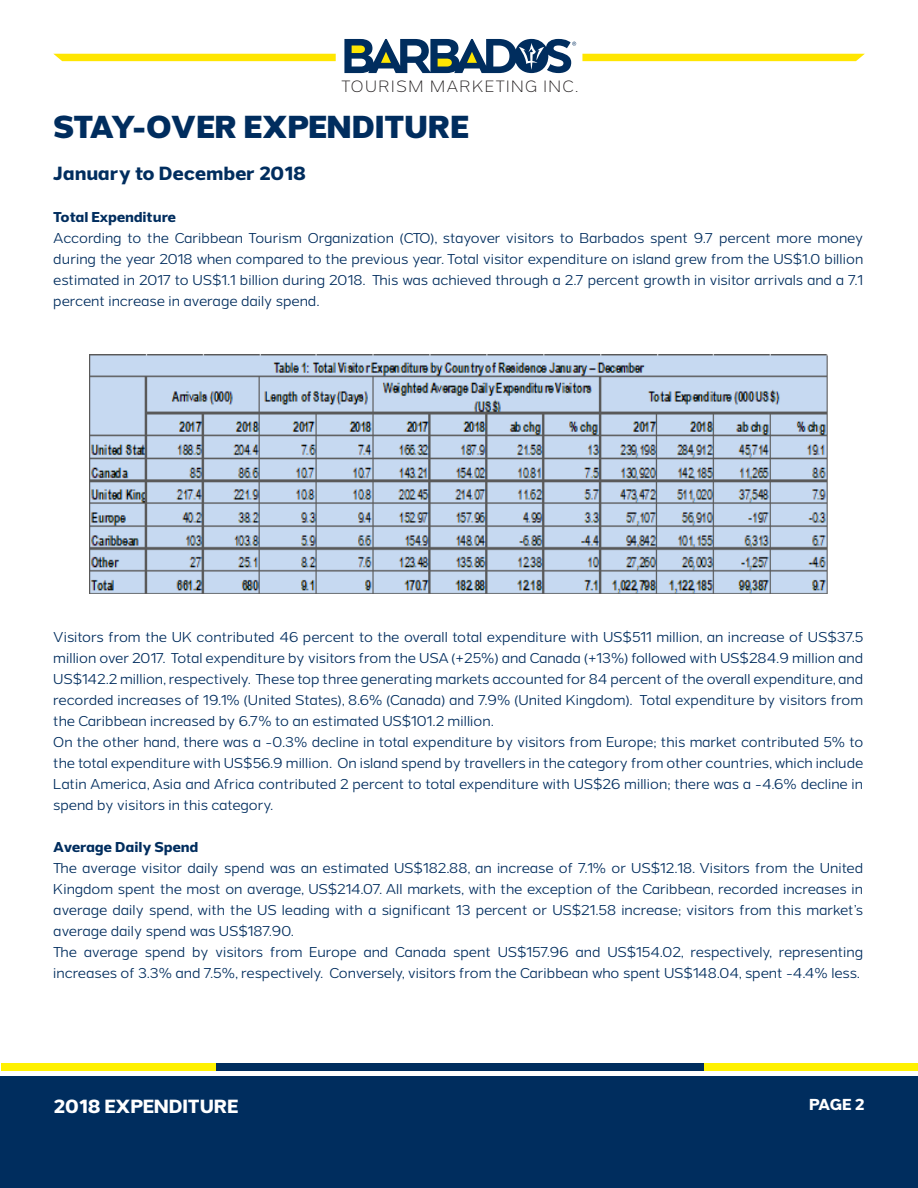
<style>
.page{position:relative;width:918px;height:1188px;background:#fff}
.page>*{position:absolute;margin:0;border:0;box-sizing:border-box;transform-origin:0 0}
.Header{font:800 30px "Grey Sans";color:#002d5e}
.Sub_Header{font:700 18px "Grey Sans";letter-spacing:-.01em;color:#002d5e}
.t1{font:700 18px "Grey Sans";color:#fff}
.t2{font:300 15.45px "Grey Sans";letter-spacing:.09em;color:#231f20}
.t3{font:700 15px "Grey Sans";color:#fff}
.Sub_Header-2{font:13.5px/21px "Grey Sans";letter-spacing:-.015em;color:#002d5e;text-align:justify}
.Sub_Header-3{font:700 13.5px "Grey Sans";letter-spacing:-.015em;color:#002d5e}
</style>
<div class="page">
<svg style="left:344px;top:39px;width:232px;height:34px"></svg>
<div style="left:53px;top:54px;width:283px;height:7px;background:#ffe601"></div>
<div style="left:582px;top:54px;width:283px;height:7px;background:#ffe601"></div>
<div style="left:0;top:1076px;width:918px;height:112px;background:#002d5e"></div>
<div style="left:1px;top:1064px;width:917px;height:7px;background:#fff101"></div>
<div style="left:217px;top:1064px;width:487px;height:7px;background:#002d5e"></div>
<img style="left:89px;top:354px;width:739px;height:240px">
<p class="t2" style="left:341px;top:78px;width:239px">TOURISM MARKETING INC.</p>
<p class="Header" style="left:53px;top:109px;width:417px">STAY-OVER EXPENDITURE</p>
<p class="Sub_Header" style="left:53px;top:163px;width:254px">January to December 2018</p>
<p class="Sub_Header-3" style="left:53px;top:209px;width:124px">Total Expenditure</p>
<p class="Sub_Header-2" style="left:53px;top:228px;width:812px">According to the Caribbean Tourism Organization (CTO), stayover visitors to Barbados spent 9.7 percent more money during the year 2018 when compared to the previous year. Total visitor expenditure on island grew from the US$1.0 billion estimated in 2017 to US$1.1 billion during 2018. This was achieved through a 2.7 percent growth in visitor arrivals and a 7.1 percent increase in average daily spend.</p>
<p class="Sub_Header-2" style="left:53px;top:627px;width:812px">Visitors from the UK contributed 46 percent to the overall total expenditure with US$511 million, an increase of US$37.5 million over 2017. Total expenditure by visitors from the USA (+25%) and Canada (+13%) followed with US$284.9 million and US$142.2 million, respectively. These top three generating markets accounted for 84 percent of the overall expenditure, and recorded increases of 19.1% (United States), 8.6% (Canada) and 7.9% (United Kingdom). Total expenditure by visitors from the Caribbean increased by 6.7% to an estimated US$101.2 million.</p>
<p class="Sub_Header-2" style="left:53px;top:732px;width:812px">On the other hand, there was a -0.3% decline in total expenditure by visitors from Europe; this market contributed 5% to the total expenditure with US$56.9 million. On island spend by travellers in the category from other countries, which include Latin America, Asia and Africa contributed 2 percent to total expenditure with US$26 million; there was a -4.6% decline in spend by visitors in this category.</p>
<p class="Sub_Header-3" style="left:53px;top:839px;width:147px">Average Daily Spend</p>
<p class="Sub_Header-2" style="left:53px;top:858px;width:812px">The average visitor daily spend was an estimated US$182.88, an increase of 7.1% or US$12.18. Visitors from the United Kingdom spent the most on average, US$214.07. All markets, with the exception of the Caribbean, recorded increases in average daily spend, with the US leading with a significant 13 percent or US$21.58 increase; visitors from this market’s average daily spend was US$187.90.</p>
<p class="Sub_Header-2" style="left:53px;top:942px;width:812px">The average spend by visitors from Europe and Canada spent US$157.96 and US$154.02, respectively, representing increases of 3.3% and 7.5%, respectively. Conversely, visitors from the Caribbean who spent US$148.04, spent -4.4% less.</p>
<h2 class="t1" style="left:53px;top:1095px;width:186px">2018 EXPENDITURE</h2>
<p class="t3" style="left:809px;top:1096px;width:57px">PAGE 2</p>
</div>
